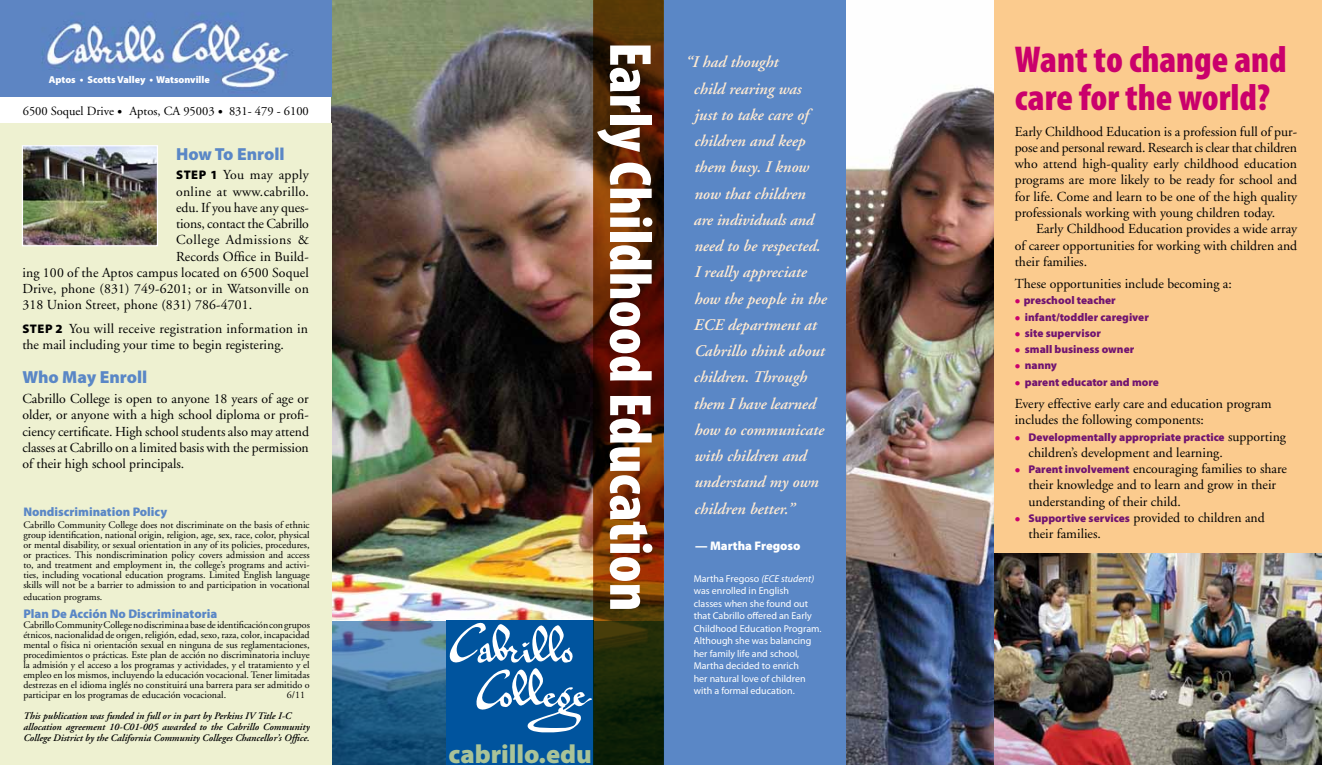
<style>
.page{position:relative;width:1322px;height:765px;background:#fff}
.page>*{position:absolute;margin:0;border:0;box-sizing:border-box;transform-origin:0 0}
.t1{font:900 condensed 60px "Myriad Pro";color:#fff}
.t2{font:900 condensed 37.5px/37.5px "Myriad Pro";color:#ca006c}
.t3{font:900 26.25px "Myriad Pro";color:#a9c398}
.t4{font:900 17.5px "Myriad Pro";color:#5a87c6}
.t5{font:italic 600 16.25px/26.2px "Adobe Garamond";color:#feead2}
.t6{font:13.75px/16.2px "Adobe Garamond";color:#000}
.t7{font:13.75px "Adobe Garamond";letter-spacing:.025em;color:#000}
.t8{font:13.75px "Adobe Garamond";letter-spacing:.04em;color:#000}
.t9{font:900 12.5px "Myriad Pro";color:#5a87c6}
.t10{font:12.5px "Adobe Garamond";color:#000}
.t11{font:900 12.5px "Myriad Pro";color:#fff}
.t12{font:900 12.5px "Myriad Pro";color:#000}
.t13{font:900 11.25px "Myriad Pro";color:#711471}
.t14{font:10px/10px "Adobe Garamond";color:#000;text-align:justify}
.t15{font:10px/12.5px "Myriad Pro";color:#fff}
.t16{font:italic 600 10px/11.2px "Adobe Garamond";color:#000}
.t17{font:900 10px "Myriad Pro";color:#fff}
.s1{font-family:"Myriad Pro";font-weight:900;font-size:12.5px}
.s2{color:#ca006c}
.s3{font-family:"Adobe Garamond";font-weight:400;font-size:13.75px;color:#000}
.s4{font-family:"Myriad Pro";font-weight:900;font-size:11.25px;color:#711471}
.s5{font-style:italic}
</style>
<div class="page">
<div style="left:993px;top:0;width:329px;height:765px;background:#fbcb8e"></div>
<div style="left:664px;top:0;width:187px;height:765px;background:#5a87c6"></div>
<img style="left:332px;top:0;width:261px;height:621px">
<svg style="left:332px;top:621px;width:115px;height:144px;background:#366b94"></svg>
<div style="left:0;top:123px;width:332px;height:642px;background:#eef1d1"></div>
<img style="left:0;top:0;width:332px;height:96px">
<svg style="left:447px;top:621px;width:146px;height:144px;background:#256dac"></svg>
<img style="left:24px;top:147px;width:132px;height:97px">
<div style="left:22px;top:145px;width:136px;height:101px;border:1px solid #fff"></div>
<svg style="left:593px;top:0;width:71px;height:765px;background:#4f2404"></svg>
<img style="left:993px;top:553px;width:329px;height:212px">
<img style="left:846px;top:0;width:147px;height:765px">
<p class="t17" style="left:49px;top:73px;width:162px">Aptos ● Scotts Valley ● Watsonville</p>
<p class="t10" style="left:23px;top:104px;width:288px">6500 Soquel Drive ● Aptos, CA 95003 ● 831- 479 - 6100</p>
<p class="t4" style="left:176px;top:142px;width:110px">How To Enroll</p>
<p class="t12" style="left:176px;top:167px;width:16px">Step</p>
<p class="t7" style="left:210px;top:168px;width:100px"><span class="s1">1</span> You may apply</p>
<p class="t7" style="left:176px;top:184px;width:134px">online at www.cabrillo.</p>
<p class="t6" style="left:176px;top:200px;width:134px">edu. If you have any ques-</p>
<p class="t6" style="left:176px;top:216px;width:134px">tions, contact the Cabrillo</p>
<p class="t8" style="left:176px;top:233px;width:134px">College Admissions &amp;</p>
<p class="t6" style="left:176px;top:249px;width:134px">Records Office in Build-</p>
<p class="t6" style="left:22px;top:265px;width:288px">ing 100 of the Aptos campus located on 6500 Soquel</p>
<p class="t6" style="left:22px;top:281px;width:288px">Drive, phone (831) 749-6201; or in Watsonville on</p>
<p class="t6" style="left:22px;top:297px;width:231px">318 Union Street, phone (831) 786-4701.</p>
<p class="t12" style="left:22px;top:321px;width:16px">Step</p>
<p class="t6" style="left:22px;top:321px;width:287px;text-indent:33px"><span class="s1">2</span> You will receive registration information in the mail including your time to begin registering.</p>
<p class="t4" style="left:22px;top:366px;width:127px">Who May Enroll</p>
<p class="t6" style="left:22px;top:391px;width:288px;text-align:justify">Cabrillo College is open to anyone 18 years of age or older, or anyone with a high school diploma or profi&shy;ciency certificate. High school students also may attend classes at Cabrillo on a limited basis with the permission of their high school principals.</p>
<p class="t9" style="left:23px;top:503px;width:145px">Nondiscrimination Policy</p>
<p class="t14" style="left:23px;top:520px;width:288px">Cabrillo Community College does not discriminate on the basis of ethnic group identification, national origin, religion, age, sex, race, color, physical or mental disability, or sexual orientation in any of its policies, procedures, or practices. This nondiscrimination policy covers admission and access to, and treatment and employment in, the college’s programs and activi&shy;ties, including vocational education programs. Limited English language skills will not be a barrier to admission to and participation in vocational</p>
<p class="t14" style="left:23px;top:592px;width:81px">education programs.</p>
<p class="t9" style="left:23px;top:605px;width:195px">Plan De Acción No Discriminatoria</p>
<p class="t14" style="left:23px;top:620px;width:288px">Cabrillo Community College no discrimina a base de identificación con grupos étnicos, nacionalidad de origen, religión, edad, sexo, raza, color, incapacidad mental o física ni orientación sexual en ninguna de sus reglamentaciones, procedimientos o prácticas. Este plan de acción no discriminatoria incluye la admisión y el acceso a los programas y actividades, y el tratamiento y el empleo en los mismos, incluyendo la educación vocacional. Tener limitadas destrezas en el idioma inglés no constituirá una barrera para ser admitido o participar en los programas de educación vocacional.</p>
<p class="t14" style="left:287px;top:690px;width:20px">6/11</p>
<p class="t16" style="left:23px;top:710px;width:288px">This publication was funded in full or in part by Perkins IV Title I-C allocation agreement 10-C01-005 awarded to the Cabrillo Community<br>College District by the California Community Colleges Chancellor’s Office.</p>
<h1 class="t1" style="left:669px;top:42px;width:571px;rotate:90deg">Early Childhood Education</h1>
<h2 class="t2" style="left:1015px;top:40px;width:274px">Want to change and care for the world?</h2>
<p class="t5" style="left:694px;top:50px;width:134px;text-indent:-8px">“I had thought<br>child rearing was just to take care of children and keep them busy. I know now that children are individuals and need to be respected.<br>I really appreciate how the people in the<br>ECE department at<br>Cabrillo think about children. Through them I have learned how to communicate with children and understand my own children better.”</p>
<p class="t6" style="left:1015px;top:124px;width:284px;text-align:justify">Early Childhood Education is a profession full of pur&shy;pose and personal reward. Research is clear that children who attend high-quality early childhood education programs are more likely to be ready for school and for life. Come and learn to be one of the high quality professionals working with young children today.</p>
<p class="t6" style="left:1015px;top:221px;width:284px;text-align:justify;text-indent:21px">Early Childhood Education provides a wide array of career opportunities for working with children and their families.</p>
<p class="t6" style="left:1015px;top:276px;width:219px">These opportunities include becoming a:</p>
<p class="t13" style="left:1015px;top:293px;width:103px"><span class="s2">●</span> preschool teacher</p>
<p class="t13" style="left:1015px;top:309px;width:136px"><span class="s2">●</span> infant/toddler caregiver</p>
<p class="t13" style="left:1015px;top:326px;width:88px"><span class="s2">●</span> site supervisor</p>
<p class="t13" style="left:1015px;top:342px;width:121px"><span class="s2">●</span> small business owner</p>
<p class="t13" style="left:1015px;top:358px;width:44px"><span class="s2">●</span> nanny</p>
<p class="t13" style="left:1015px;top:374px;width:146px"><span class="s2">●</span> parent educator and more</p>
<p class="t6" style="left:1015px;top:396px;width:258px">Every effective early care and education program includes the following components:</p>
<p class="t13" style="left:1015px;top:429px;width:273px"><span class="s2">●</span> Developmentally appropriate practice <span class="s3">supporting</span></p>
<p class="t6" style="left:1028px;top:445px;width:196px">children’s development and learning.</p>
<p class="t6" style="left:1028px;top:461px;width:260px;text-indent:-14px"><span class="s2">●</span> <span class="s4">Parent involvement</span> encouraging families to share their knowledge and to learn and grow in their understanding of their child.</p>
<p class="t6" style="left:1028px;top:510px;width:238px;text-indent:-14px"><span class="s2">●</span> <span class="s4">Supportive services</span> provided to children and their families.</p>
<p class="t11" style="left:695px;top:537px;width:107px">— Martha Fregoso</p>
<p class="t15" style="left:694px;top:572px;width:129px">Martha Fregoso <span class="s5">(ECE student) </span>was enrolled in English<br>classes when she found out that Cabrillo offered an Early<br>Childhood Education Program.<br>Although she was balancing her family life and school,<br>Martha decided to enrich<br>her natural love of children with a formal education.</p>
<h3 class="t3" style="left:448px;top:737px;width:145px">cabrillo.edu</h3>
</div>
